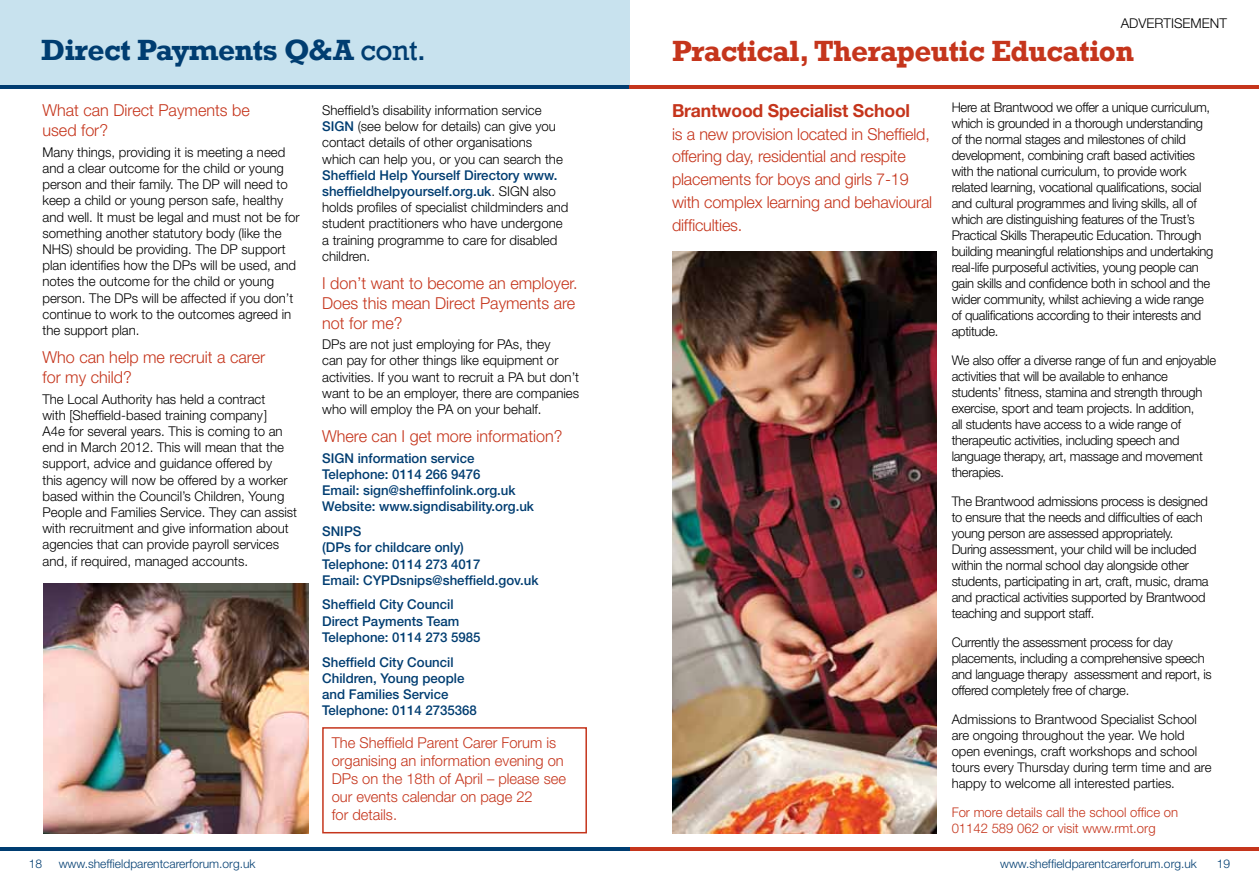
<style>
.page{position:relative;width:1259px;height:893px;background:#fff}
.page>*{position:absolute;margin:0;border:0;box-sizing:border-box;transform-origin:0 0}
.t1{font:700 30px "Rockwell";letter-spacing:-.02em;color:#c5351c}
.t2{font:700 30px "Rockwell";letter-spacing:-.02em;color:#003d71}
.t3{font:700 18px "Helvetica Neue";letter-spacing:-.01em;color:#c5351c}
.t4{font:300 16.5px/19.8px "Helvetica Neue";letter-spacing:-.01em;color:#c5351c}
.t5{font:300 15px/18px "Helvetica Neue";color:#c5351c}
.t6{font:300 13.5px/16.2px "Helvetica Neue";color:#000}
.t7{font:500 13.5px/16.2px "Helvetica Neue";color:#003d71}
.t8{font:300 13.35px/16px "Helvetica Neue";letter-spacing:-.02em;color:#000}
.t9{font:300 13.35px/16px "Helvetica Neue";color:#000}
.t10{font:300 13.35px/16px "Helvetica Neue";color:#c5351c}
.t11{font:300 12px "Helvetica Neue";color:#003d71}
.s1{font-weight:400}
.s2{font-weight:500;color:#003d71}
</style>
<div class="page">
<img style="left:44px;top:583px;width:265px;height:250px">
<div style="left:0;top:0;width:629px;height:85px;background:#c8e2ee"></div>
<hr style="left:0;top:85px;width:629px;height:3px;background:#003d71">
<img style="left:672px;top:252px;width:264px;height:581px">
<hr style="left:629px;top:85px;width:630px;height:3px;background:#c5351c">
<hr style="left:629px;top:847px;width:630px;height:3px;background:#c5351c">
<hr style="left:0;top:847px;width:629px;height:3px;background:#003d71">
<div style="left:322px;top:727px;width:265px;height:106px;border:2px solid #c5351c"></div>
<p class="t6" style="left:1120px;top:15px;width:108px">ADVERTISEMENT</p>
<h1 class="t2" style="left:41px;top:31px;width:386px">Direct Payments Q&amp;A <span class="s1">cont.</span></h1>
<h1 class="t1" style="left:672px;top:33px;width:463px">Practical, Therapeutic Education</h1>
<p class="t4" style="left:42px;top:101px;width:209px">What can Direct Payments be used for?</p>
<p class="t6" style="left:42px;top:144px;width:259px">Many things, providing it is meeting a need and a clear outcome for the child or young person and their family. The DP will need to keep a child or young person safe, healthy and well. It must be legal and must not be for something another statutory body (like the NHS) should be providing. The DP support plan identifies how the DPs will be used, and notes the outcome for the child or young person. The DPs will be affected if you don’t continue to work to the outcomes agreed in the support plan.</p>
<p class="t4" style="left:42px;top:348px;width:224px">Who can help me recruit a carer for my child?</p>
<p class="t6" style="left:42px;top:391px;width:256px">The Local Authority has held a contract<br>with [Sheffield-based training company]<br>A4e for several years. This is coming to an end in March 2012. This will mean that the support, advice and guidance offered by<br>this agency will now be offered by a worker based within the Council’s Children, Young People and Families Service. They can assist with recruitment and give information about agencies that can provide payroll services and, if required, managed accounts.</p>
<p class="t6" style="left:322px;top:102px;width:242px">Sheffield’s disability information service <span class="s2">SIGN</span> (see below for details) can give you contact details of other organisations which can help you, or you can search the</p>
<p class="t6" style="left:322px;top:167px;width:248px"><span class="s2">Sheffield Help Yourself Directory www. sheffieldhelpyourself.org.uk</span>. SIGN also holds profiles of specialist childminders and student practitioners who have undergone a training programme to care for disabled children.</p>
<p class="t4" style="left:322px;top:274px;width:257px">I don’t want to become an employer.<br>Does this mean Direct Payments are not for me?</p>
<p class="t6" style="left:322px;top:336px;width:258px">DPs are not just employing for PAs, they<br>can pay for other things like equipment or activities. If you want to recruit a PA but don’t want to be an employer, there are companies who will employ the PA on your behalf.</p>
<p class="t4" style="left:322px;top:427px;width:242px">Where can I get more information?</p>
<p class="t7" style="left:322px;top:450px;width:213px">SIGN information service<br>Telephone: 0114 266 9476<br>Email: sign@sheffinfolink.org.uk<br>Website: www.signdisability.org.uk</p>
<p class="t7" style="left:322px;top:523px;width:218px">SNIPS<br>(DPs for childcare only)<br>Telephone: 0114 273 4017<br>Email: CYPDsnips@sheffield.gov.uk</p>
<p class="t7" style="left:322px;top:596px;width:160px">Sheffield City Council<br>Direct Payments Team<br>Telephone: 0114 273 5985</p>
<p class="t7" style="left:322px;top:653px;width:156px">Sheffield City Council<br>Children, Young people and Families Service<br>Telephone: 0114 2735368</p>
<p class="t5" style="left:332px;top:734px;width:236px">The Sheffield Parent Carer Forum is organising an information evening on<br>DPs on the 18th of April – please see our events calendar on page 22<br>for details.</p>
<h2 class="t3" style="left:672px;top:99px;width:240px">Brantwood Specialist School</h2>
<p class="t4" style="left:672px;top:123px;width:262px;line-height:22.8px">is a new provision located in Sheffield, offering day, residential and respite placements for boys and girls 7-19 with complex learning and behavioural difficulties.</p>
<p class="t8" style="left:951px;top:99px;width:263px">Here at Brantwood we offer a unique curriculum, which is grounded in a thorough understanding of the normal stages and milestones of child development, combining craft based activities with the national curriculum, to provide work related learning, vocational qualifications, social and cultural programmes and living skills, all of which are distinguishing features of the Trust’s Practical Skills Therapeutic Education. Through building meaningful relationships and undertaking real-life purposeful activities, young people can gain skills and confidence both in school and the wider community, whilst achieving a wide range of qualifications according to their interests and aptitude.</p>
<p class="t8" style="left:951px;top:353px;width:266px">We also offer a diverse range of fun and enjoyable activities that will be available to enhance students’ fitness, stamina and strength through exercise, sport and team projects. In addition,<br>all students have access to a wide range of therapeutic activities, including speech and language therapy, art, massage and movement therapies.</p>
<p class="t8" style="left:951px;top:493px;width:258px">The Brantwood admissions process is designed to ensure that the needs and difficulties of each young person are assessed appropriately.<br>During assessment, your child will be included within the normal school day alongside other students, participating in art, craft, music, drama and practical activities supported by Brantwood teaching and support staff.</p>
<p class="t8" style="left:951px;top:634px;width:262px">Currently the assessment process for day placements, including a comprehensive speech and language therapy assessment and report, is offered completely free of charge.</p>
<p class="t9" style="left:951px;top:711px;width:261px">Admissions to Brantwood Specialist School are ongoing throughout the year. We hold open evenings, craft workshops and school tours every Thursday during term time and are happy to welcome all interested parties.</p>
<p class="t10" style="left:951px;top:804px;width:228px">For more details call the school office on<br>01142 589 062 or visit www.rmt.org</p>
<p class="t11" style="left:29px;top:857px;width:15px">18</p>
<p class="t11" style="left:59px;top:857px;width:198px">www.sheffieldparentcarerforum.org.uk</p>
<p class="t11" style="left:1000px;top:857px;width:198px">www.sheffieldparentcarerforum.org.uk</p>
<p class="t11" style="left:1217px;top:857px;width:15px">19</p>
</div>
